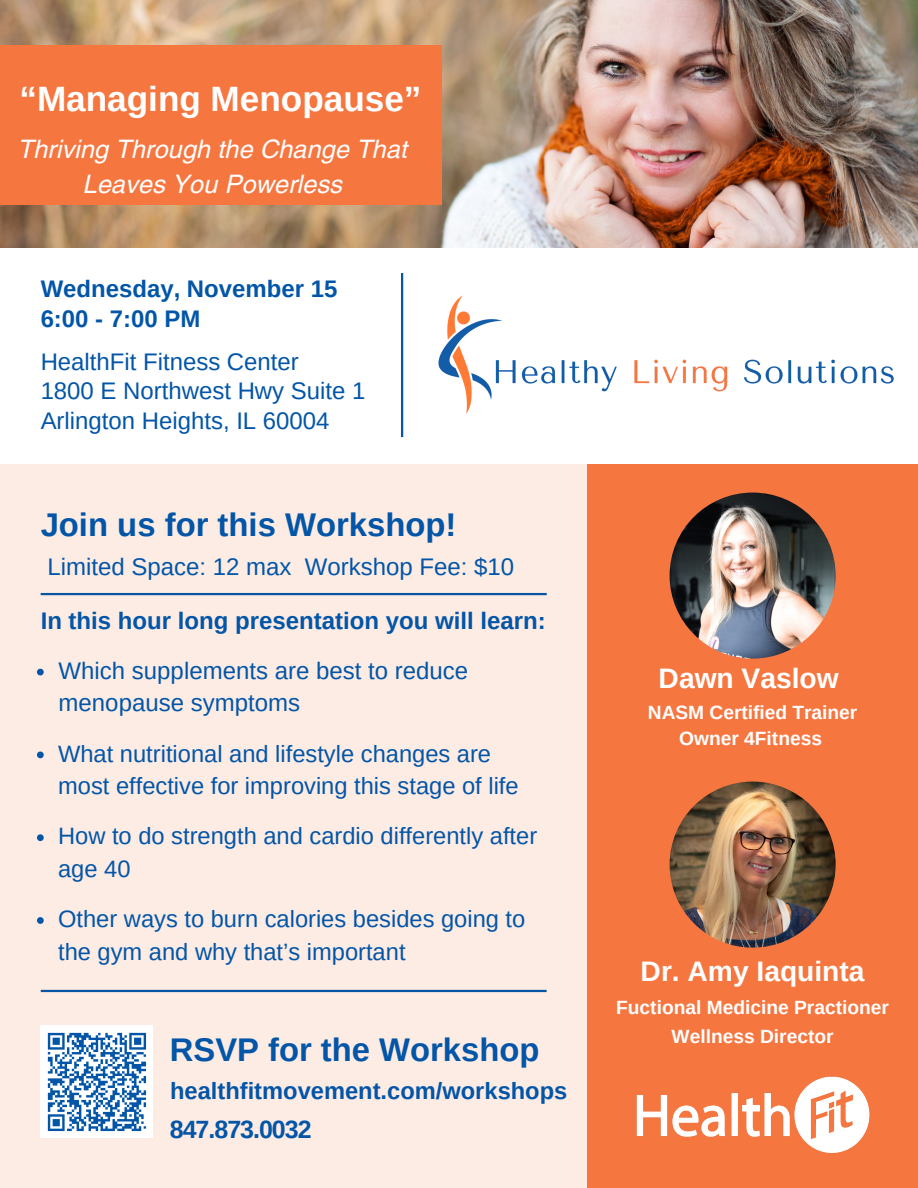
<style>
.page{position:relative;width:918px;height:1188px;background:#fff}
.page>*{position:absolute;margin:0;border:0;box-sizing:border-box;transform-origin:0 0}
.t1{font:700 35.1px "Arimo";color:#fff}
.t2{font:700 32.85px "Arimo";color:#0355a7}
.t3{font:700 28.2px "Arimo";color:#fff}
.t4{font:italic 25.5px/34.8px "Helvetica LT Pro";color:#fff;text-align:center}
.t5{font:700 25.05px "Arimo";letter-spacing:-.04em;color:#0355a7}
.t6{font:24px/29.4px "Arimo";color:#0355a7}
.t7{font:700 24px "Arimo";color:#0355a7}
.t8{font:23.7px/32.7px "Arimo";color:#0355a7}
.t9{font:700 23.7px "Arimo";color:#0355a7}
.t10{font:700 19.2px "Arimo";color:#fff}
</style>
<div class="page">
<img style="left:0;top:0;width:918px;height:248px">
<div style="left:0;top:45px;width:441px;height:160px;background:#f67640"></div>
<div style="left:0;top:464px;width:907px;height:724px;background:#fdece4"></div>
<div style="left:587px;top:464px;width:331px;height:724px;background:#f67640"></div>
<img style="left:670px;top:782px;width:166px;height:166px;border-radius:50%">
<img style="left:670px;top:493px;width:166px;height:166px;border-radius:50%">
<img style="left:636px;top:1076px;width:233px;height:77px">
<hr style="left:41px;top:990px;width:506px;height:2px;background:#0555a2">
<hr style="left:41px;top:593px;width:506px;height:2px;background:#0555a2">
<img style="left:438px;top:296px;width:456px;height:118px">
<hr style="left:401px;top:273px;width:2px;height:164px;background:#0555a2">
<svg style="left:37px;top:669px;width:7px;height:6px"></svg>
<svg style="left:37px;top:752px;width:7px;height:6px"></svg>
<svg style="left:37px;top:917px;width:7px;height:7px"></svg>
<svg style="left:37px;top:834px;width:7px;height:7px"></svg>
<div style="left:41px;top:1026px;width:112px;height:112px;background:#fff"></div>
<svg style="left:47px;top:1032px;width:100px;height:100px"></svg>
<p class="t1" style="left:19px;top:80px;width:404px">“Managing Menopause”</p>
<p class="t4" style="left:17px;top:134px;width:391px">Thriving Through the Change That<br>Leaves You Powerless</p>
<p class="t7" style="left:41px;top:276px;width:298px">Wednesday, November 15</p>
<p class="t7" style="left:41px;top:305px;width:161px">6:00 - 7:00 PM</p>
<p class="t6" style="left:41px;top:347px;width:260px">HealthFit Fitness Center</p>
<p class="t6" style="left:41px;top:376px;width:326px">1800 E Northwest Hwy Suite 1<br>Arlington Heights, IL 60004</p>
<p class="t2" style="left:41px;top:507px;width:417px">Join us for this Workshop!</p>
<p class="t6" style="left:47px;top:552px;width:468px">Limited Space: 12 max Workshop Fee: $10</p>
<p class="t7" style="left:41px;top:607px;width:507px">In this hour long presentation you will learn:</p>
<p class="t6" style="left:59px;top:654px;width:411px;line-height:32.7px">Which supplements are best to reduce menopause symptoms</p>
<p class="t8" style="left:58px;top:737px;width:462px">What nutritional and lifestyle changes are most effective for improving this stage of life</p>
<p class="t8" style="left:58px;top:820px;width:481px">How to do strength and cardio differently after age 40</p>
<p class="t8" style="left:58px;top:903px;width:469px">Other ways to burn calories besides going to the gym and why that’s important</p>
<p class="t2" style="left:170px;top:1031px;width:371px">RSVP for the Workshop</p>
<p class="t9" style="left:170px;top:1078px;width:399px">healthfitmovement.com/workshops</p>
<p class="t5" style="left:170px;top:1115px;width:143px">847.873.0032</p>
<p class="t3" style="left:659px;top:663px;width:182px">Dawn Vaslow</p>
<p class="t10" style="left:648px;top:701px;width:211px">NASM Certified Trainer</p>
<p class="t10" style="left:679px;top:728px;width:144px">Owner 4Fitness</p>
<p class="t3" style="left:641px;top:955px;width:225px">Dr. Amy Iaquinta</p>
<p class="t10" style="left:616px;top:996px;width:274px">Fuctional Medicine Practioner</p>
<p class="t10" style="left:672px;top:1026px;width:164px">Wellness Director</p>
</div>
